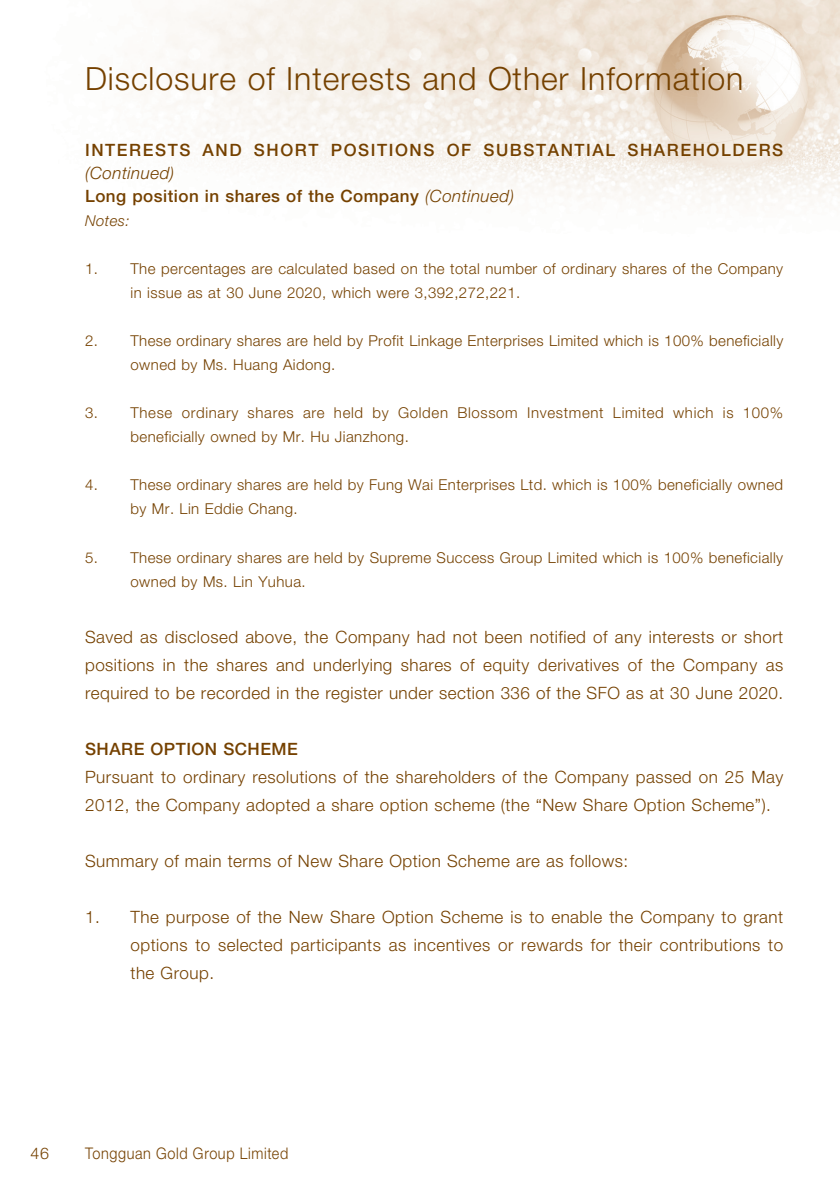
<style>
.page{position:relative;width:840px;height:1191px;background:#fff}
.page>*{position:absolute;margin:0;border:0;box-sizing:border-box;transform-origin:0 0}
.t1{font:300 32px "Helvetica Neue";letter-spacing:.03em;color:#754100}
.t2{font:300 17px/28px "Helvetica Neue";letter-spacing:.03em;color:#754100;text-align:justify}
.t3{font:500 17px/23px "Helvetica Neue";letter-spacing:.03em;color:#754100}
.t4{font:500 17px "Helvetica Neue";letter-spacing:.095em;color:#754100}
.t5{font:300 16px "Helvetica Neue";letter-spacing:.045em;color:#754100;scale:.9 1}
.t6{font:300 16px "Helvetica Neue";letter-spacing:.045em;color:#754100}
.t7{font:300 15px/24px "Helvetica Neue";letter-spacing:.03em;color:#754100}
.t8{font:italic 300 15px "Helvetica Neue";letter-spacing:.03em;color:#754100}
.s1{font-weight:300;font-style:italic}
</style>
<div class="page">
<img style="left:159px;top:0;width:680px;height:203px">
<h1 class="t1" style="left:85px;top:67px;width:659px">Disclosure of Interests and Other Information</h1>
<p class="t4" style="left:85px;top:144px;width:699px">INTERESTS AND SHORT POSITIONS OF SUBSTANTIAL SHAREHOLDERS</p>
<p class="t3" style="left:85px;top:163px;width:430px"><span class="s1">(Continued)<br></span>Long position in shares of the Company <span class="s1">(Continued)</span></p>
<p class="t8" style="left:85px;top:216px;width:46px">Notes:</p>
<p class="t7" style="left:130px;top:258px;width:653px;text-indent:-45px">1. The percentages are calculated based on the total number of ordinary shares of the Company in issue as at 30 June 2020, which were 3,392,272,221.</p>
<p class="t7" style="left:130px;top:330px;width:654px;text-indent:-45px">2. These ordinary shares are held by Profit Linkage Enterprises Limited which is 100% beneficially owned by Ms. Huang Aidong.</p>
<p class="t7" style="left:130px;top:402px;width:654px;text-indent:-45px">3. These ordinary shares are held by Golden Blossom Investment Limited which is 100% beneficially owned by Mr. Hu Jianzhong.</p>
<p class="t7" style="left:130px;top:474px;width:653px;text-indent:-45px">4. These ordinary shares are held by Fung Wai Enterprises Ltd. which is 100% beneficially owned by Mr. Lin Eddie Chang.</p>
<p class="t7" style="left:130px;top:546px;width:653px;text-indent:-45px">5. These ordinary shares are held by Supreme Success Group Limited which is 100% beneficially owned by Ms. Lin Yuhua.</p>
<p class="t2" style="left:85px;top:624px;width:699px">Saved as disclosed above, the Company had not been notified of any interests or short positions in the shares and underlying shares of equity derivatives of the Company as required to be recorded in the register under section 336 of the SFO as at 30 June 2020.</p>
<p class="t3" style="left:85px;top:738px;width:214px">SHARE OPTION SCHEME</p>
<p class="t2" style="left:85px;top:764px;width:699px">Pursuant to ordinary resolutions of the shareholders of the Company passed on 25 May<br>2012, the Company adopted a share option scheme (the “New Share Option Scheme”).</p>
<p class="t2" style="left:85px;top:848px;width:544px">Summary of main terms of New Share Option Scheme are as follows:</p>
<p class="t2" style="left:130px;top:904px;width:653px;text-indent:-45px">1. The purpose of the New Share Option Scheme is to enable the Company to grant options to selected participants as incentives or rewards for their contributions to the Group.</p>
<p class="t6" style="left:31px;top:1147px;width:20px">46</p>
<p class="t5" style="left:85px;top:1147px;width:227px">Tongguan Gold Group Limited</p>
</div>
